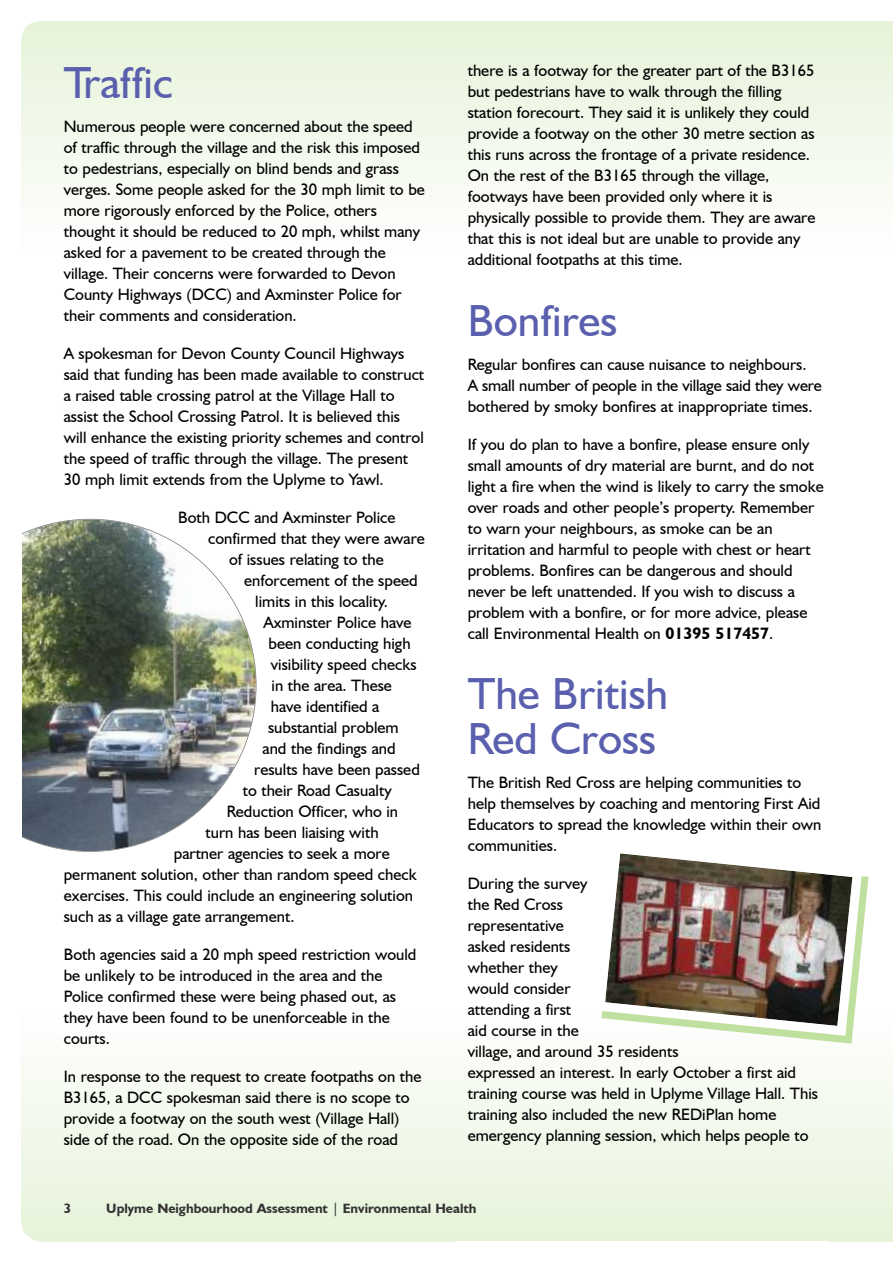
<style>
.page{position:relative;width:893px;height:1263px;background:#fff}
.page>*{position:absolute;margin:0;border:0;box-sizing:border-box;transform-origin:0 0}
.t1{font:45px/45px "Humanist 521 BT";color:#5a60ad}
.t2{font:16.5px/21px "Humanist 521 BT";color:#000}
.t3{font:700 13.5px "Humanist 521 BT";color:#333}
.s1{font-weight:700}
.s2{font-weight:400}
</style>
<div class="page">
<svg style="left:21px;top:1029px;width:872px;height:213px"></svg>
<svg style="left:21px;top:21px;width:872px;height:220px"></svg>
<img style="left:22px;top:519px;width:235px;height:333px">
<img style="left:590px;top:853px;width:277px;height:188px">
<h1 class="t1" style="left:64px;top:59px;width:111px">Traffic</h1>
<p class="t2" style="left:64px;top:115px;width:363px">Numerous people were concerned about the speed of traffic through the village and the risk this imposed to pedestrians, especially on blind bends and grass verges. Some people asked for the 30 mph limit to be more rigorously enforced by the Police, others thought it should be reduced to 20 mph, whilst many asked for a pavement to be created through the village. Their concerns were forwarded to Devon County Highways (DCC) and Axminster Police for their comments and consideration.</p>
<p class="t2" style="left:64px;top:342px;width:362px">A spokesman for Devon County Council Highways said that funding has been made available to construct a raised table crossing patrol at the Village Hall to assist the School Crossing Patrol. It is believed this will enhance the existing priority schemes and control the speed of traffic through the village. The present 30 mph limit extends from the Uplyme to Yawl.</p>
<p class="t2" style="left:178px;top:506px;width:219px">Both DCC and Axminster Police</p>
<p class="t2" style="left:208px;top:527px;width:218px">confirmed that they were aware</p>
<p class="t2" style="left:229px;top:548px;width:156px">of issues relating to the</p>
<p class="t2" style="left:244px;top:569px;width:175px">enforcement of the speed</p>
<p class="t2" style="left:255px;top:590px;width:134px">limits in this locality.</p>
<p class="t2" style="left:263px;top:611px;width:150px">Axminster Police have</p>
<p class="t2" style="left:268px;top:632px;width:144px">been conducting high</p>
<p class="t2" style="left:271px;top:653px;width:147px">visibility speed checks</p>
<p class="t2" style="left:272px;top:674px;width:122px">in the area. These</p>
<p class="t2" style="left:271px;top:695px;width:110px">have identified a</p>
<p class="t2" style="left:268px;top:716px;width:132px">substantial problem</p>
<p class="t2" style="left:263px;top:737px;width:135px">and the findings and</p>
<p class="t2" style="left:254px;top:758px;width:167px">results have been passed</p>
<p class="t2" style="left:243px;top:779px;width:150px">to their Road Casualty</p>
<p class="t2" style="left:227px;top:800px;width:173px">Reduction Officer, who in</p>
<p class="t2" style="left:206px;top:821px;width:175px">turn has been liaising with</p>
<p class="t2" style="left:174px;top:842px;width:218px">partner agencies to seek a more</p>
<p class="t2" style="left:64px;top:863px;width:354px">permanent solution, other than random speed check</p>
<p class="t2" style="left:64px;top:884px;width:351px">exercises. This could include an engineering solution</p>
<p class="t2" style="left:64px;top:905px;width:232px">such as a village gate arrangement.</p>
<p class="t2" style="left:64px;top:943px;width:354px">Both agencies said a 20 mph speed restriction would be unlikely to be introduced in the area and the Police confirmed these were being phased out, as they have been found to be unenforceable in the courts.</p>
<p class="t2" style="left:64px;top:1065px;width:359px">In response to the request to create footpaths on the B3165, a DCC spokesman said there is no scope to provide a footway on the south west (Village Hall) side of the road. On the opposite side of the road</p>
<p class="t2" style="left:468px;top:60px;width:349px">there is a footway for the greater part of the B3165 but pedestrians have to walk through the filling station forecourt. They said it is unlikely they could provide a footway on the other 30 metre section as this runs across the frontage of a private residence.<br>On the rest of the B3165 through the village, footways have been provided only where it is physically possible to provide them. They are aware that this is not ideal but are unable to provide any additional footpaths at this time.</p>
<h1 class="t1" style="left:468px;top:297px;width:151px">Bonfires</h1>
<p class="t2" style="left:468px;top:353px;width:356px">Regular bonfires can cause nuisance to neighbours.<br>A small number of people in the village said they were bothered by smoky bonfires at inappropriate times.</p>
<p class="t2" style="left:468px;top:433px;width:358px">If you do plan to have a bonfire, please ensure only small amounts of dry material are burnt, and do not light a fire when the wind is likely to carry the smoke over roads and other people’s property. Remember to warn your neighbours, as smoke can be an irritation and harmful to people with chest or heart problems. Bonfires can be dangerous and should never be left unattended. If you wish to discuss a problem with a bonfire, or for more advice, please call Environmental Health on <span class="s1">01395 517457</span>.</p>
<h1 class="t1" style="left:468px;top:670px;width:202px">The British<br>Red Cross</h1>
<p class="t2" style="left:468px;top:771px;width:355px">The British Red Cross are helping communities to help themselves by coaching and mentoring First Aid Educators to spread the knowledge within their own communities.</p>
<p class="t2" style="left:468px;top:872px;width:352px">During the survey<br>the Red Cross<br>representative<br>asked residents<br>whether they<br>would consider<br>attending a first<br>aid course in the<br>village, and around 35 residents<br>expressed an interest. In early October a first aid training course was held in Uplyme Village Hall. This training also included the new REDiPlan home emergency planning session, which helps people to</p>
<p class="t3" style="left:64px;top:1200px;width:9px">3</p>
<p class="t3" style="left:106px;top:1200px;width:372px">Uplyme Neighbourhood Assessment <span class="s2">|</span> Environmental Health</p>
</div>
